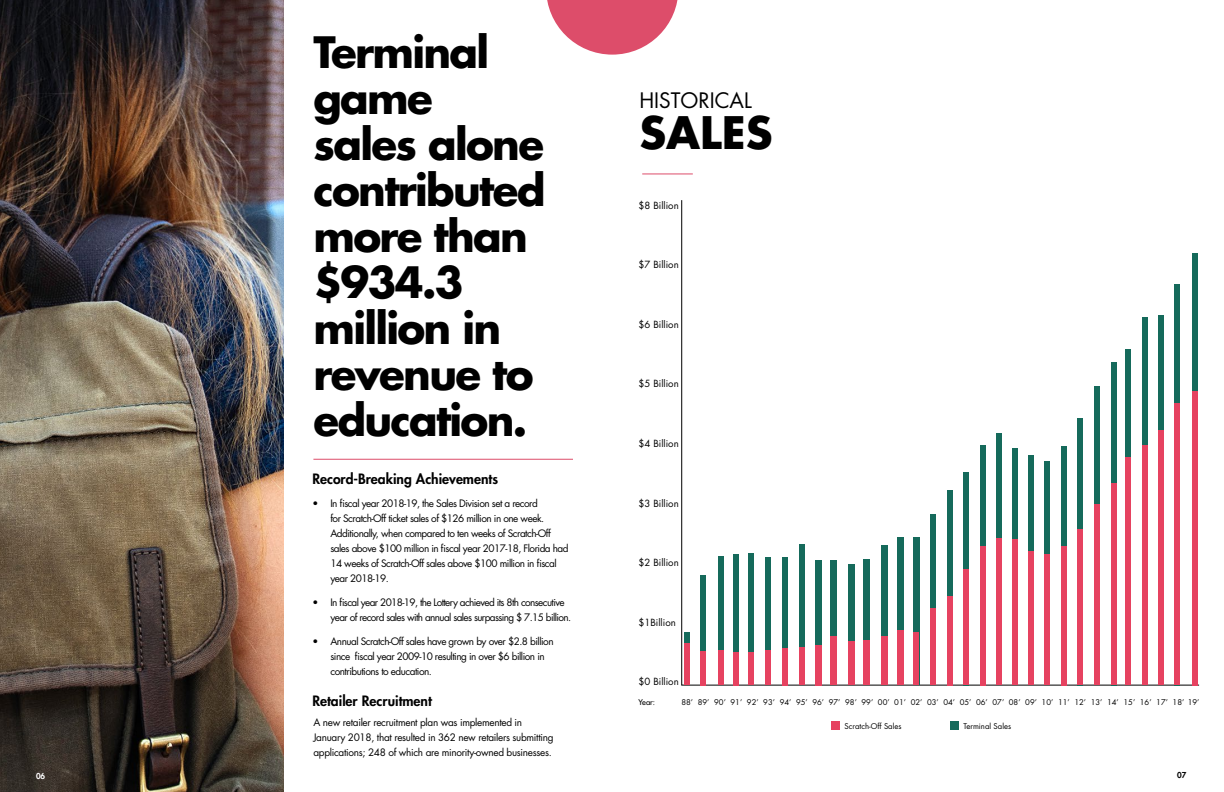
<style>
.page{position:relative;width:1224px;height:792px;background:#fff}
.page>*{position:absolute;margin:0;border:0;box-sizing:border-box;transform-origin:0 0}
.t1{font:700 43.6px "Futura Std";color:#000}
.t2{font:700 42.1px/46px "Futura Std";letter-spacing:-.04em;color:#000}
.t3{font:20.8px "Futura Std";color:#000}
.t4{font:800 13.9px "Futura Std";color:#000}
.t5{font:10px/15px "Futura Std";letter-spacing:-.05em;color:#000}
.t6{font:10px/15px "Futura Std";letter-spacing:-.03em;color:#000}
.t7{font:9.6px "Futura Std";color:#000}
.t8{font:800 8px "Futura Std";color:#fff}
.t9{font:800 8px "Futura Std";color:#000}
.t10{font:7.7px "Futura Std";color:#000}
.t11{font:500 7.7px "Futura Std";color:#000}
</style>
<div class="page">
<img style="left:0;top:0;width:284px;height:792px">
<hr style="left:313px;top:459px;width:260px;height:1px;background:#dd4d6a">
<svg style="left:547px;top:0;width:131px;height:55px"></svg>
<div style="left:832px;top:722px;width:8px;height:8px;background:#e64260"></div>
<div style="left:951px;top:722px;width:8px;height:8px;background:#156a5b"></div>
<svg style="left:681px;top:200px;width:519px;height:486px"></svg>
<div style="left:684px;top:632px;width:6px;height:53px;background:#156a5b"></div>
<div style="left:684px;top:643px;width:6px;height:42px;background:#e64260"></div>
<div style="left:700px;top:575px;width:5px;height:110px;background:#156a5b"></div>
<div style="left:700px;top:651px;width:5px;height:34px;background:#e64260"></div>
<div style="left:718px;top:557px;width:6px;height:128px;background:#156a5b"></div>
<div style="left:733px;top:554px;width:5px;height:131px;background:#156a5b"></div>
<div style="left:748px;top:554px;width:6px;height:131px;background:#156a5b"></div>
<div style="left:765px;top:558px;width:6px;height:127px;background:#156a5b"></div>
<div style="left:782px;top:558px;width:6px;height:127px;background:#156a5b"></div>
<div style="left:799px;top:544px;width:6px;height:141px;background:#156a5b"></div>
<div style="left:815px;top:561px;width:7px;height:124px;background:#156a5b"></div>
<div style="left:864px;top:560px;width:6px;height:125px;background:#156a5b"></div>
<div style="left:882px;top:546px;width:6px;height:139px;background:#156a5b"></div>
<div style="left:897px;top:538px;width:6px;height:147px;background:#156a5b"></div>
<div style="left:913px;top:538px;width:6px;height:147px;background:#156a5b"></div>
<div style="left:930px;top:514px;width:6px;height:171px;background:#156a5b"></div>
<div style="left:948px;top:490px;width:5px;height:195px;background:#156a5b"></div>
<div style="left:831px;top:560px;width:6px;height:125px;background:#156a5b"></div>
<div style="left:848px;top:564px;width:6px;height:121px;background:#156a5b"></div>
<div style="left:718px;top:650px;width:6px;height:35px;background:#e64260"></div>
<div style="left:733px;top:652px;width:5px;height:33px;background:#e64260"></div>
<div style="left:748px;top:653px;width:6px;height:32px;background:#e64260"></div>
<div style="left:765px;top:651px;width:6px;height:34px;background:#e64260"></div>
<div style="left:782px;top:648px;width:6px;height:37px;background:#e64260"></div>
<div style="left:799px;top:647px;width:6px;height:38px;background:#e64260"></div>
<div style="left:815px;top:645px;width:7px;height:40px;background:#e64260"></div>
<div style="left:831px;top:637px;width:6px;height:48px;background:#e64260"></div>
<div style="left:848px;top:641px;width:6px;height:44px;background:#e64260"></div>
<div style="left:864px;top:640px;width:6px;height:45px;background:#e64260"></div>
<div style="left:882px;top:637px;width:6px;height:48px;background:#e64260"></div>
<div style="left:897px;top:631px;width:6px;height:54px;background:#e64260"></div>
<div style="left:913px;top:633px;width:6px;height:52px;background:#e64260"></div>
<div style="left:931px;top:609px;width:5px;height:76px;background:#e64260"></div>
<div style="left:948px;top:596px;width:5px;height:89px;background:#e64260"></div>
<div style="left:996px;top:433px;width:5px;height:252px;background:#156a5b"></div>
<div style="left:1012px;top:449px;width:6px;height:236px;background:#156a5b"></div>
<div style="left:1028px;top:455px;width:5px;height:230px;background:#156a5b"></div>
<div style="left:1044px;top:461px;width:5px;height:224px;background:#156a5b"></div>
<div style="left:1061px;top:447px;width:5px;height:238px;background:#156a5b"></div>
<div style="left:1078px;top:418px;width:5px;height:267px;background:#156a5b"></div>
<div style="left:1094px;top:386px;width:6px;height:299px;background:#156a5b"></div>
<div style="left:1111px;top:362px;width:5px;height:323px;background:#156a5b"></div>
<div style="left:1125px;top:350px;width:6px;height:335px;background:#156a5b"></div>
<div style="left:1143px;top:318px;width:5px;height:367px;background:#156a5b"></div>
<div style="left:1159px;top:316px;width:5px;height:369px;background:#156a5b"></div>
<div style="left:1175px;top:284px;width:5px;height:401px;background:#156a5b"></div>
<div style="left:1193px;top:253px;width:5px;height:432px;background:#156a5b"></div>
<div style="left:981px;top:445px;width:5px;height:240px;background:#156a5b"></div>
<div style="left:964px;top:472px;width:5px;height:213px;background:#156a5b"></div>
<div style="left:963px;top:569px;width:6px;height:116px;background:#e64260"></div>
<div style="left:980px;top:546px;width:6px;height:139px;background:#e64260"></div>
<div style="left:996px;top:538px;width:5px;height:147px;background:#e64260"></div>
<div style="left:1012px;top:539px;width:6px;height:146px;background:#e64260"></div>
<div style="left:1028px;top:552px;width:5px;height:133px;background:#e64260"></div>
<div style="left:1044px;top:555px;width:6px;height:130px;background:#e64260"></div>
<div style="left:1061px;top:546px;width:5px;height:139px;background:#e64260"></div>
<div style="left:1078px;top:530px;width:5px;height:155px;background:#e64260"></div>
<div style="left:1094px;top:505px;width:6px;height:180px;background:#e64260"></div>
<div style="left:1111px;top:483px;width:5px;height:202px;background:#e64260"></div>
<div style="left:1125px;top:457px;width:6px;height:228px;background:#e64260"></div>
<div style="left:1143px;top:446px;width:5px;height:239px;background:#e64260"></div>
<div style="left:1159px;top:430px;width:5px;height:255px;background:#e64260"></div>
<div style="left:1174px;top:404px;width:6px;height:281px;background:#e64260"></div>
<div style="left:1193px;top:391px;width:5px;height:294px;background:#e64260"></div>
<hr style="left:642px;top:173px;width:51px;height:1px;background:#dd4d6a">
<h2 class="t2" style="left:313px;top:29px;width:234px">Terminal game sales alone contributed more than $934.3 million in revenue to education.</h2>
<h3 class="t4" style="left:312px;top:470px;width:187px">Record-Breaking Achievements</h3>
<p class="t5" style="left:330px;top:495px;width:240px;text-indent:-18px">• In fiscal year 2018-19, the Sales Division set a record<br>for Scratch-Off ticket sales of $126 million in one week.<br>Additionally, when compared to ten weeks of Scratch-Off sales above $100 million in fiscal year 2017-18, Florida had 14 weeks of Scratch-Off sales above $100 million in fiscal year 2018-19.</p>
<p class="t5" style="left:330px;top:594px;width:242px;text-indent:-18px">• In fiscal year 2018-19, the Lottery achieved its 8th consecutive year of record sales with annual sales surpassing $ 7.15 billion.</p>
<p class="t5" style="left:330px;top:633px;width:225px;text-indent:-18px">• Annual Scratch-Off sales have grown by over $2.8 billion since fiscal year 2009-10 resulting in over $6 billion in contributions to education.</p>
<h3 class="t4" style="left:312px;top:692px;width:121px">Retailer Recruitment</h3>
<p class="t6" style="left:313px;top:715px;width:242px">A new retailer recruitment plan was implemented in<br>January 2018, that resulted in 362 new retailers submitting applications; 248 of which are minority-owned businesses.</p>
<h3 class="t3" style="left:639px;top:87px;width:114px">HISTORICAL</h3>
<h1 class="t1" style="left:639px;top:104px;width:135px">SALES</h1>
<p class="t7" style="left:639px;top:199px;width:42px">$8 Billion</p>
<p class="t7" style="left:639px;top:259px;width:42px">$7 Billion</p>
<p class="t7" style="left:639px;top:318px;width:42px">$6 Billion</p>
<p class="t7" style="left:639px;top:378px;width:42px">$5 Billion</p>
<p class="t7" style="left:639px;top:437px;width:42px">$4 Billion</p>
<p class="t7" style="left:639px;top:497px;width:42px">$3 Billion</p>
<p class="t7" style="left:639px;top:556px;width:42px">$2 Billion</p>
<p class="t7" style="left:639px;top:616px;width:39px">$1Billion</p>
<p class="t7" style="left:639px;top:675px;width:42px">$0 Billion</p>
<p class="t11" style="left:639px;top:698px;width:18px">Year:</p>
<p class="t10" style="left:681px;top:698px;width:520px">88’ 89’ 90’ 91’ 92’ 93’ 94’ 95’ 96’ 97’ 98’ 99’ 00’ 01’ 02’ 03’ 04’ 05’ 06’ 07’ 08’ 09’ 10’ 11’ 12’ 13’ 14’ 15’ 16’ 17’ 18’ 19’</p>
<p class="t10" style="left:845px;top:721px;width:58px">Scratch-Off Sales</p>
<p class="t10" style="left:964px;top:721px;width:49px">Terminal Sales</p>
<p class="t8" style="left:36px;top:771px;width:11px">06</p>
<p class="t9" style="left:1177px;top:770px;width:11px">07</p>
</div>
